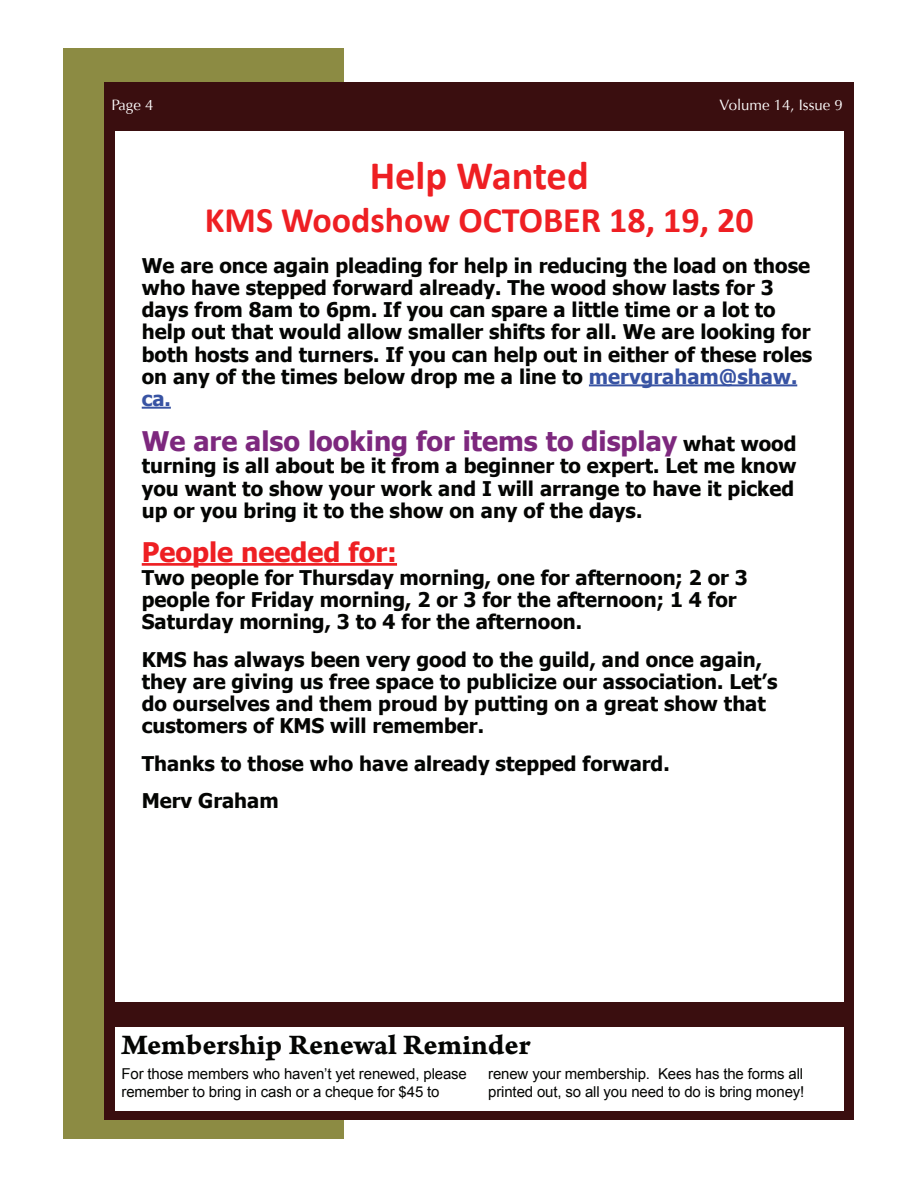
<style>
.page{position:relative;width:918px;height:1188px;background:#fff}
.page>*{position:absolute;margin:0;border:0;box-sizing:border-box;transform-origin:0 0}
.t1{font:700 40.5px "Calibri";color:#ee1f23}
.t2{font:700 36px "Calibri";color:#ee1f23}
.t3{font:30px "Arno Pro Bold Caption";letter-spacing:-.005em;color:#040503}
.t4{font:700 27px "Tahoma";color:#7d287e}
.t5{font:700 27px "Tahoma";color:#ee1f23}
.t6{font:700 20.25px/22.2px "Tahoma";color:#040503}
.t7{font:15px/18px "Arial";letter-spacing:-.01em;color:#040503}
.t8{font:15px "Optima";color:#fff}
.s1{color:#3853a3}
.s2{font-size:20.25px;color:#040503}
</style>
<div class="page">
<div style="left:64px;top:49px;width:280px;height:1090px;background:#8c8b43"></div>
<div style="left:104px;top:82px;width:750px;height:1038px;background:#3a0e0f"></div>
<div style="left:115px;top:132px;width:729px;height:870px;background:#fff"></div>
<hr style="left:589px;top:384px;width:208px;height:2px;background:#3853a3">
<hr style="left:142px;top:407px;width:29px;height:2px;background:#3853a3">
<hr style="left:142px;top:563px;width:255px;height:3px;background:#ee1f23">
<div style="left:115px;top:1027px;width:729px;height:83px;background:#fff"></div>
<p class="t8" style="left:112px;top:96px;width:43px">Page 4</p>
<p class="t8" style="left:720px;top:96px;width:125px">Volume 14, Issue 9</p>
<h1 class="t1" style="left:370px;top:151px;width:221px">Help Wanted</h1>
<h2 class="t2" style="left:205px;top:198px;width:550px">KMS Woodshow OCTOBER 18, 19, 20</h2>
<p class="t6" style="left:142px;top:253px;width:672px">We are once again pleading for help in reducing the load on those who have stepped forward already. The wood show lasts for 3 days from 8am to 6pm. If you can spare a little time or a lot to help out that would allow smaller shifts for all. We are looking for both hosts and turners. If you can help out in either of these roles on any of the times below drop me a line to <span class="s1">mervgraham@shaw. ca.</span></p>
<h3 class="t4" style="left:142px;top:424px;width:656px">We are also looking for items to display <span class="s2">what wood</span></h3>
<p class="t6" style="left:142px;top:454px;width:656px;text-align:justify">turning is all about be it from a beginner to expert. Let me know you want to show your work and I will arrange to have it picked up or you bring it to the show on any of the days.</p>
<h3 class="t5" style="left:142px;top:535px;width:257px">People needed for:</h3>
<p class="t6" style="left:142px;top:566px;width:608px">Two people for Thursday morning, one for afternoon; 2 or 3 people for Friday morning, 2 or 3 for the afternoon; 1 4 for<br>Saturday morning, 3 to 4 for the afternoon.</p>
<p class="t6" style="left:142px;top:647px;width:637px">KMS has always been very good to the guild, and once again, they are giving us free space to publicize our association. Let’s do ourselves and them proud by putting on a great show that customers of KMS will remember.</p>
<p class="t6" style="left:142px;top:744px;width:529px;line-height:37.3px">Thanks to those who have already stepped forward.<br>Merv Graham</p>
<h3 class="t3" style="left:122px;top:1027px;width:411px">Membership Renewal Reminder</h3>
<p class="t7" style="left:122px;top:1065px;width:347px">For those members who haven’t yet renewed, please remember to bring in cash or a cheque for $45 to</p>
<p class="t7" style="left:488px;top:1065px;width:318px">renew your membership. Kees has the forms all printed out, so all you need to do is bring money!</p>
</div>
